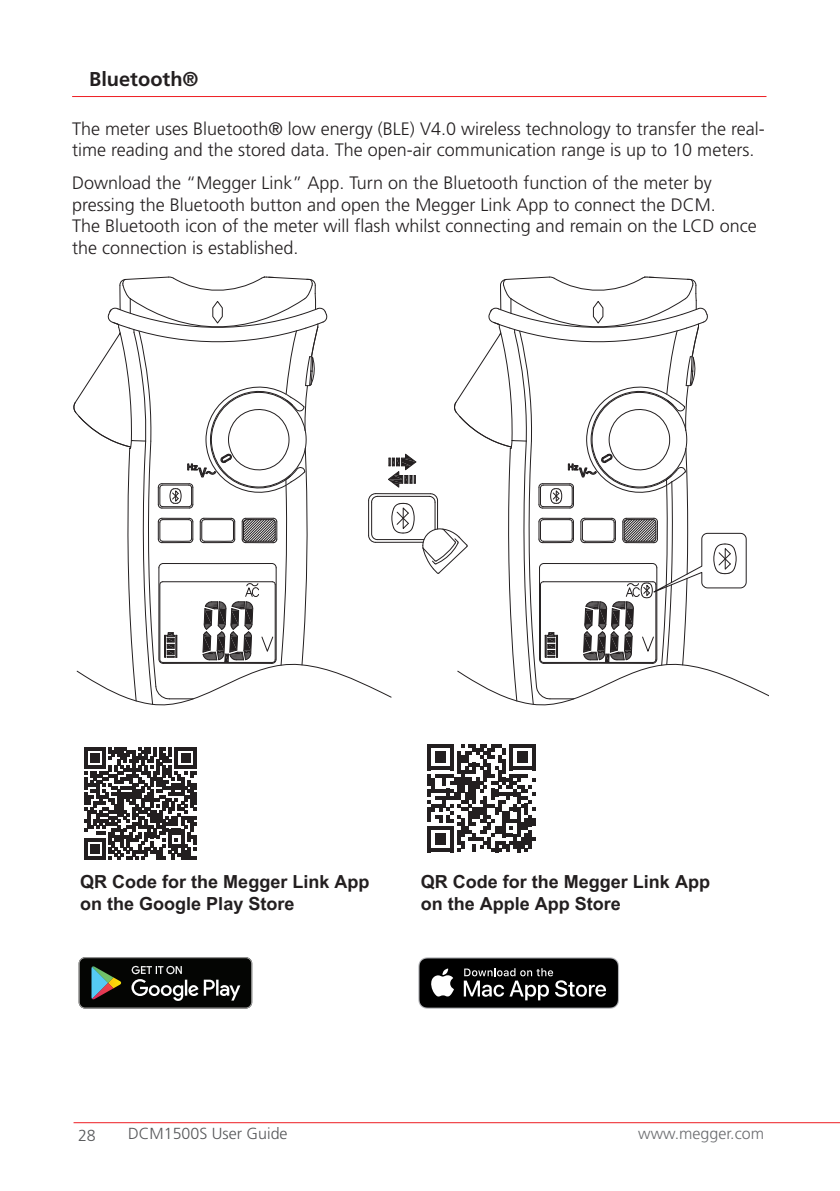
<style>
.page{position:relative;width:840px;height:1191px;background:#fff}
.page>*{position:absolute;margin:0;border:0;box-sizing:border-box;transform-origin:0 0}
.t1{font:700 20px "Frutiger LT Pro";color:#231f20}
.t2{font:300 18px/21.6px "Frutiger LT Pro";color:#231f20}
.t3{font:700 18px/21.6px "Arial Unicode MS";color:#231f20}
.t4{font:300 16px "Frutiger LT Pro";color:#57585a}
.t5{font:300 16px "Frutiger LT Pro";color:#6c6d70}
</style>
<div class="page">
<hr style="left:72px;top:96px;width:694px;height:1px;background:#ee1d23">
<svg style="left:73px;top:276px;width:695px;height:430px"></svg>
<svg style="left:84px;top:747px;width:112px;height:112px"></svg>
<svg style="left:427px;top:744px;width:108px;height:108px"></svg>
<svg style="left:79px;top:957px;width:173px;height:51px;background:#2a2d2a"></svg>
<svg style="left:418px;top:957px;width:200px;height:51px;background:#2e2e2e"></svg>
<hr style="left:73px;top:1122px;width:766px;height:1px;background:#ee1d23">
<p class="t1" style="left:89px;top:67px;width:111px">Bluetooth®</p>
<p class="t2" style="left:72px;top:118px;width:693px">The meter uses Bluetooth® low energy (BLE) V4.0 wireless technology to transfer the real&shy;time reading and the stored data. The open-air communication range is up to 10 meters.</p>
<p class="t2" style="left:72px;top:172px;width:685px">Download the “Megger Link” App. Turn on the Bluetooth function of the meter by pressing the Bluetooth button and open the Megger Link App to connect the DCM.<br>The Bluetooth icon of the meter will flash whilst connecting and remain on the LCD once the connection is established.</p>
<p class="t3" style="left:80px;top:871px;width:291px">QR Code for the Megger Link App on the Google Play Store</p>
<p class="t3" style="left:420px;top:871px;width:291px">QR Code for the Megger Link App on the Apple App Store</p>
<p class="t4" style="left:78px;top:1126px;width:19px">28</p>
<p class="t4" style="left:128px;top:1123px;width:161px">DCM1500S User Guide</p>
<p class="t5" style="left:638px;top:1124px;width:127px">www.megger.com</p>
</div>
